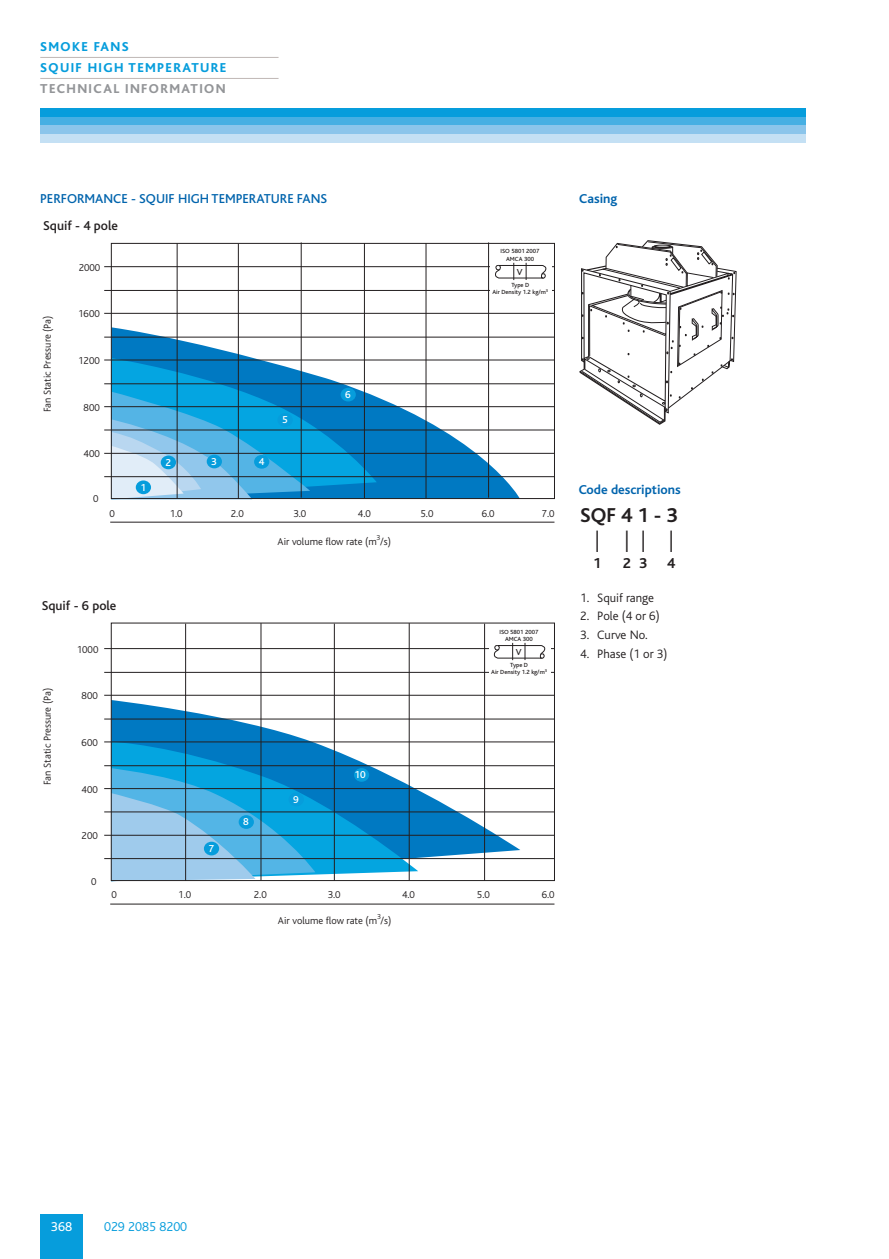
<style>
.page{position:relative;width:889px;height:1259px;background:#fff}
.page>*{position:absolute;margin:0;border:0;box-sizing:border-box;transform-origin:0 0}
.t1{font:700 21px "Bliss";color:#231f20}
.t2{font:300 21px "Bliss";color:#231f20}
.t3{font:700 15px "Bliss";color:#231f20}
.t4{font:500 13.5px "Bliss";color:#0164ad}
.t5{font:800 13.5px/21px "Bliss";letter-spacing:.1em;color:#069ddc}
.t6{font:500 13.5px "Bliss";color:#231f20}
.t7{font:700 13.5px "Bliss";color:#0164ad}
.t8{font:800 13.5px "Bliss";letter-spacing:.1em;color:#939598}
.t9{font:300 13.5px "Bliss";color:#069ddc}
.t10{font:13.5px "Bliss";color:#fff}
.t11{font:300 12.75px "Bliss";color:#231f20}
.t12{font:300 10.5px "Bliss";color:#231f20}
.t13{font:500 10.5px "Bliss";color:#fff}
.t14{font:500 9.15px "Bliss";color:#231f20}
.t15{font:300 7.5px "Bliss";color:#231f20}
.t16{font:500 6.3px/7.5px "Bliss";color:#231f20;text-align:center}
</style>
<div class="page">
<div style="left:40px;top:1214px;width:43px;height:44px;background:#069ddc"></div>
<div style="left:40px;top:108px;width:766px;height:9px;background:#069ddc"></div>
<div style="left:40px;top:117px;width:766px;height:8px;background:#46afe3"></div>
<div style="left:40px;top:125px;width:766px;height:9px;background:#8bc5eb"></div>
<div style="left:40px;top:134px;width:766px;height:8px;background:#c4e0f4"></div>
<hr style="left:40px;top:57px;width:238px;height:1px;background:#bfb7b5">
<hr style="left:40px;top:78px;width:238px;height:1px;background:#bfb7b5">
<svg style="left:113px;top:700px;width:407px;height:179px"></svg>
<svg style="left:113px;top:742px;width:305px;height:137px;background:#41a7da"></svg>
<svg style="left:113px;top:327px;width:407px;height:170px"></svg>
<hr style="left:110px;top:521px;width:444px;height:1px;background:#231f20">
<hr style="left:104px;top:430px;width:450px;height:1px;background:#231f20">
<hr style="left:104px;top:383px;width:450px;height:1px;background:#231f20">
<hr style="left:104px;top:337px;width:450px;height:1px;background:#231f20">
<hr style="left:104px;top:290px;width:450px;height:1px;background:#231f20">
<hr style="left:104px;top:406px;width:450px;height:1px;background:#231f20">
<hr style="left:104px;top:360px;width:450px;height:1px;background:#231f20">
<hr style="left:104px;top:313px;width:450px;height:1px;background:#231f20">
<hr style="left:104px;top:266px;width:450px;height:1px;background:#231f20">
<hr style="left:110px;top:903px;width:444px;height:1px;background:#231f20">
<hr style="left:104px;top:858px;width:450px;height:1px;background:#231f20">
<hr style="left:104px;top:811px;width:450px;height:1px;background:#231f20">
<hr style="left:104px;top:765px;width:450px;height:1px;background:#231f20">
<hr style="left:104px;top:718px;width:450px;height:1px;background:#231f20">
<hr style="left:104px;top:672px;width:450px;height:1px;background:#231f20">
<hr style="left:104px;top:835px;width:450px;height:1px;background:#231f20">
<hr style="left:104px;top:788px;width:450px;height:1px;background:#231f20">
<hr style="left:104px;top:741px;width:450px;height:1px;background:#231f20">
<hr style="left:104px;top:695px;width:450px;height:1px;background:#231f20">
<hr style="left:104px;top:648px;width:450px;height:1px;background:#231f20">
<div style="left:204px;top:841px;width:15px;height:14px;background:#069ddc;border-radius:50%"></div>
<div style="left:354px;top:768px;width:15px;height:13px;background:#069ddc;border-radius:50%"></div>
<div style="left:288px;top:792px;width:16px;height:14px;background:#069ddc;border-radius:50%"></div>
<svg style="left:113px;top:358px;width:264px;height:139px;background:#3da4d6"></svg>
<hr style="left:104px;top:476px;width:450px;height:1px;background:#231f20">
<hr style="left:104px;top:453px;width:450px;height:1px;background:#231f20">
<div style="left:161px;top:455px;width:15px;height:14px;background:#069ddc;border-radius:50%"></div>
<div style="left:136px;top:480px;width:15px;height:14px;background:#069ddc;border-radius:50%"></div>
<div style="left:207px;top:454px;width:15px;height:14px;background:#069ddc;border-radius:50%"></div>
<div style="left:254px;top:455px;width:15px;height:13px;background:#069ddc;border-radius:50%"></div>
<div style="left:340px;top:388px;width:16px;height:13px;background:#069ddc;border-radius:50%"></div>
<div style="left:277px;top:413px;width:16px;height:14px;background:#069ddc;border-radius:50%"></div>
<div style="left:111px;top:243px;width:444px;height:256px;border:1px solid #231f20"></div>
<div style="left:111px;top:622px;width:444px;height:259px;border:1px solid #231f20"></div>
<hr style="left:177px;top:243px;width:1px;height:255px;background:#231f20">
<hr style="left:238px;top:244px;width:1px;height:255px;background:#231f20">
<hr style="left:301px;top:242px;width:1px;height:255px;background:#231f20">
<hr style="left:364px;top:243px;width:1px;height:255px;background:#231f20">
<hr style="left:425px;top:243px;width:1px;height:255px;background:#231f20">
<hr style="left:488px;top:242px;width:1px;height:255px;background:#231f20">
<hr style="left:185px;top:623px;width:1px;height:257px;background:#231f20">
<hr style="left:261px;top:623px;width:1px;height:257px;background:#231f20">
<hr style="left:334px;top:623px;width:1px;height:257px;background:#231f20">
<hr style="left:409px;top:623px;width:1px;height:257px;background:#231f20">
<hr style="left:484px;top:623px;width:1px;height:257px;background:#231f20">
<div style="left:238px;top:815px;width:16px;height:13px;background:#069ddc;border-radius:50%"></div>
<div style="left:490px;top:245px;width:62px;height:52px;background:#fff"></div>
<svg style="left:495px;top:263px;width:52px;height:17px"></svg>
<div style="left:489px;top:625px;width:62px;height:52px;background:#fff"></div>
<svg style="left:493px;top:643px;width:53px;height:17px"></svg>
<svg style="left:579px;top:240px;width:157px;height:185px"></svg>
<p class="t5" style="left:40px;top:38px;width:188px">SMOKE FANS<br>SQUIF HIGH TEMPERATURE</p>
<p class="t8" style="left:40px;top:84px;width:187px">TECHNICAL INFORMATION</p>
<p class="t4" style="left:40px;top:194px;width:288px">PERFORMANCE - SQUIF HIGH TEMPERATURE FANS</p>
<p class="t7" style="left:579px;top:194px;width:40px">Casing</p>
<p class="t6" style="left:43px;top:221px;width:76px">Squif - 4 pole</p>
<p class="t12" style="left:44px;top:412px;width:98px;rotate:-90deg">Fan Static Pressure (Pa)</p>
<p class="t12" style="left:79px;top:264px;width:23px">2000</p>
<p class="t12" style="left:78px;top:310px;width:23px">1600</p>
<p class="t12" style="left:78px;top:357px;width:23px">1200</p>
<p class="t12" style="left:84px;top:404px;width:18px">800</p>
<p class="t12" style="left:84px;top:450px;width:18px">400</p>
<p class="t12" style="left:93px;top:495px;width:7px">0</p>
<p class="t13" style="left:140px;top:484px;width:7px">1</p>
<p class="t13" style="left:165px;top:459px;width:7px">2</p>
<p class="t13" style="left:211px;top:458px;width:7px">3</p>
<p class="t13" style="left:258px;top:458px;width:7px">4</p>
<p class="t13" style="left:282px;top:416px;width:7px">5</p>
<p class="t13" style="left:345px;top:391px;width:7px">6</p>
<p class="t16" style="left:500px;top:248px;width:40px">ISO 5801 2007<br>AMCA 300</p>
<p class="t14" style="left:517px;top:269px;width:7px">V</p>
<p class="t16" style="left:492px;top:281px;width:57px">Type D<br>Air Density 1.2 kg/m<sup>3</sup></p>
<p class="t12" style="left:110px;top:509px;width:7px">0</p>
<p class="t12" style="left:170px;top:509px;width:14px">1.0</p>
<p class="t12" style="left:231px;top:509px;width:14px">2.0</p>
<p class="t12" style="left:293px;top:509px;width:14px">3.0</p>
<p class="t12" style="left:358px;top:509px;width:14px">4.0</p>
<p class="t12" style="left:420px;top:509px;width:14px">5.0</p>
<p class="t12" style="left:481px;top:509px;width:14px">6.0</p>
<p class="t12" style="left:541px;top:509px;width:14px">7.0</p>
<p class="t6" style="left:42px;top:601px;width:76px">Squif - 6 pole</p>
<p class="t12" style="left:44px;top:784px;width:98px;rotate:-90deg">Fan Static Pressure (Pa)</p>
<p class="t12" style="left:77px;top:645px;width:23px">1000</p>
<p class="t12" style="left:82px;top:692px;width:18px">800</p>
<p class="t12" style="left:82px;top:739px;width:18px">600</p>
<p class="t12" style="left:82px;top:785px;width:18px">400</p>
<p class="t12" style="left:82px;top:832px;width:18px">200</p>
<p class="t12" style="left:91px;top:878px;width:7px">0</p>
<p class="t15" style="left:376px;top:535px;width:5px">3</p>
<p class="t12" style="left:277px;top:537px;width:115px">Air volume flow rate (m /s)</p>
<p class="t13" style="left:208px;top:845px;width:7px">7</p>
<p class="t13" style="left:243px;top:818px;width:7px">8</p>
<p class="t13" style="left:293px;top:795px;width:7px">9</p>
<p class="t13" style="left:354px;top:771px;width:13px">10</p>
<p class="t16" style="left:499px;top:628px;width:40px">ISO 5801 2007<br>AMCA 300</p>
<p class="t14" style="left:515px;top:649px;width:7px">V</p>
<p class="t16" style="left:491px;top:661px;width:57px">Type D<br>Air Density 1.2 kg/m<sup>3</sup></p>
<p class="t12" style="left:112px;top:891px;width:7px">0</p>
<p class="t12" style="left:178px;top:891px;width:14px">1.0</p>
<p class="t12" style="left:254px;top:891px;width:14px">2.0</p>
<p class="t12" style="left:327px;top:891px;width:14px">3.0</p>
<p class="t12" style="left:402px;top:891px;width:14px">4.0</p>
<p class="t12" style="left:477px;top:891px;width:14px">5.0</p>
<p class="t12" style="left:541px;top:891px;width:14px">6.0</p>
<p class="t15" style="left:377px;top:914px;width:5px">3</p>
<p class="t12" style="left:278px;top:917px;width:115px">Air volume flow rate (m /s)</p>
<p class="t7" style="left:578px;top:484px;width:104px">Code descriptions</p>
<h1 class="t1" style="left:580px;top:508px;width:99px">SQF 4 1 - 3</h1>
<h1 class="t2" style="left:594px;top:533px;width:80px">| | | |</h1>
<h2 class="t3" style="left:593px;top:558px;width:10px">1</h2>
<h2 class="t3" style="left:623px;top:558px;width:26px">2 3</h2>
<h2 class="t3" style="left:667px;top:558px;width:10px">4</h2>
<p class="t11" style="left:580px;top:593px;width:75px">1. Squif range</p>
<p class="t11" style="left:580px;top:612px;width:81px">2. Pole (4 or 6)</p>
<p class="t11" style="left:580px;top:630px;width:69px">3. Curve No.</p>
<p class="t11" style="left:580px;top:649px;width:89px">4. Phase (1 or 3)</p>
<p class="t10" style="left:51px;top:1222px;width:23px">368</p>
<p class="t9" style="left:104px;top:1221px;width:85px">029 2085 8200</p>
</div>
